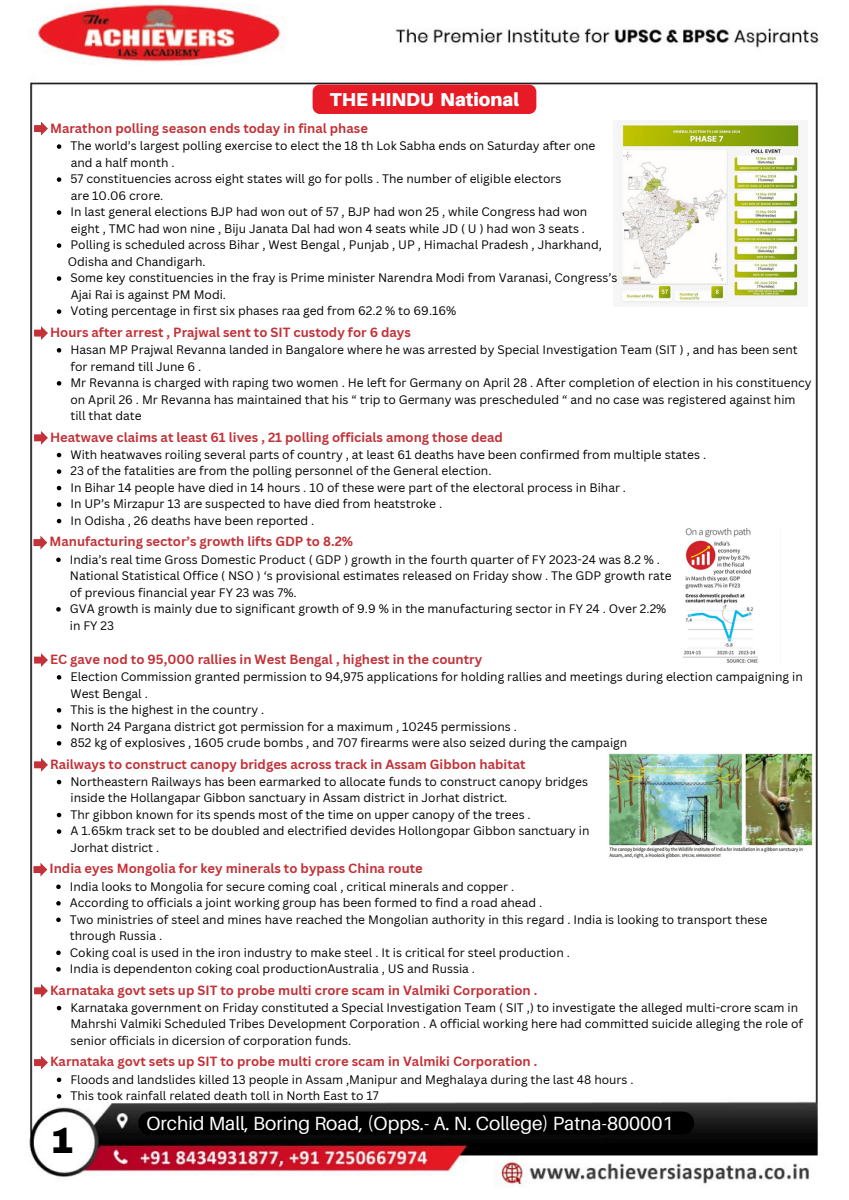
<style>
.page{position:relative;width:849px;height:1200px;background:#fff}
.page>*{position:absolute;margin:0;border:0;box-sizing:border-box;transform-origin:0 0}
.t1{font:900 36px "Archivo";color:#000}
.t2{font:19.1px "Aileron";color:#fff}
.t3{font:900 18.6px "Aileron";color:#fff}
.t4{font:700 13px "Canva Sans";color:#c33238}
.t5{font:12px/16.5px "Canva Sans";color:#000}
</style>
<div class="page">
<img style="left:29px;top:4px;width:790px;height:1183px">
<svg style="left:34px;top:122px;width:14px;height:14px"></svg>
<svg style="left:34px;top:326px;width:14px;height:14px"></svg>
<img style="left:613px;top:121px;width:194px;height:186px">
<svg style="left:34px;top:431px;width:14px;height:14px"></svg>
<svg style="left:33px;top:536px;width:14px;height:14px"></svg>
<img style="left:681px;top:527px;width:99px;height:138px">
<svg style="left:34px;top:653px;width:14px;height:14px"></svg>
<svg style="left:34px;top:758px;width:14px;height:14px"></svg>
<img style="left:605px;top:751px;width:207px;height:111px">
<svg style="left:57px;top:144px;width:4px;height:5px"></svg>
<svg style="left:57px;top:177px;width:4px;height:5px"></svg>
<svg style="left:57px;top:210px;width:4px;height:5px"></svg>
<svg style="left:57px;top:243px;width:4px;height:5px"></svg>
<svg style="left:57px;top:276px;width:4px;height:5px"></svg>
<svg style="left:57px;top:309px;width:4px;height:5px"></svg>
<div style="left:312px;top:85px;width:224px;height:29px;background:#e71b26"></div>
<div style="left:138px;top:1112px;width:556px;height:23px;background:#000;border-radius:12px"></div>
<svg style="left:57px;top:348px;width:4px;height:5px"></svg>
<svg style="left:57px;top:381px;width:4px;height:5px"></svg>
<svg style="left:57px;top:453px;width:4px;height:4px"></svg>
<svg style="left:57px;top:469px;width:4px;height:5px"></svg>
<svg style="left:57px;top:486px;width:4px;height:4px"></svg>
<svg style="left:57px;top:502px;width:4px;height:5px"></svg>
<svg style="left:57px;top:519px;width:4px;height:4px"></svg>
<svg style="left:56px;top:558px;width:5px;height:4px"></svg>
<svg style="left:56px;top:607px;width:5px;height:5px"></svg>
<svg style="left:57px;top:675px;width:4px;height:5px"></svg>
<svg style="left:57px;top:708px;width:4px;height:5px"></svg>
<svg style="left:57px;top:725px;width:4px;height:4px"></svg>
<svg style="left:57px;top:741px;width:4px;height:5px"></svg>
<svg style="left:57px;top:780px;width:4px;height:4px"></svg>
<svg style="left:57px;top:813px;width:4px;height:4px"></svg>
<svg style="left:57px;top:829px;width:4px;height:5px"></svg>
<svg style="left:33px;top:863px;width:14px;height:14px"></svg>
<svg style="left:56px;top:885px;width:5px;height:4px"></svg>
<svg style="left:56px;top:901px;width:5px;height:5px"></svg>
<svg style="left:56px;top:918px;width:5px;height:4px"></svg>
<svg style="left:56px;top:951px;width:5px;height:4px"></svg>
<svg style="left:56px;top:967px;width:5px;height:5px"></svg>
<svg style="left:34px;top:984px;width:14px;height:14px"></svg>
<svg style="left:57px;top:1006px;width:4px;height:4px"></svg>
<svg style="left:34px;top:1056px;width:14px;height:14px"></svg>
<svg style="left:57px;top:1078px;width:4px;height:4px"></svg>
<svg style="left:57px;top:1094px;width:4px;height:5px"></svg>
<p class="t3" style="left:330px;top:88px;width:190px">THE HINDU National</p>
<p class="t4" style="left:50px;top:119px;width:319px">Marathon polling season ends today in final phase</p>
<p class="t5" style="left:70px;top:137px;width:526px">The world’s largest polling exercise to elect the 18 th Lok Sabha ends on Saturday after one</p>
<p class="t5" style="left:71px;top:154px;width:105px">and a half month .</p>
<p class="t5" style="left:70px;top:170px;width:492px">57 constituencies across eight states will go for polls . The number of eligible electors</p>
<p class="t5" style="left:71px;top:187px;width:94px">are 10.06 crore.</p>
<p class="t5" style="left:70px;top:203px;width:518px">In last general elections BJP had won out of 57 , BJP had won 25 , while Congress had won</p>
<p class="t5" style="left:71px;top:220px;width:515px">eight , TMC had won nine , Biju Janata Dal had won 4 seats while JD ( U ) had won 3 seats .</p>
<p class="t5" style="left:70px;top:236px;width:533px">Polling is scheduled across Bihar , West Bengal , Punjab , UP , Himachal Pradesh , Jharkhand,</p>
<p class="t5" style="left:68px;top:253px;width:139px">Odisha and Chandigarh.</p>
<p class="t5" style="left:70px;top:269px;width:548px">Some key constituencies in the fray is Prime minister Narendra Modi from Varanasi, Congress’s</p>
<p class="t5" style="left:71px;top:286px;width:157px">Ajai Rai is against PM Modi.</p>
<h3 class="t5" style="left:70px;top:302px;width:387px">Voting percentage in first six phases raa ged from 62.2 % to 69.16%</h3>
<p class="t4" style="left:50px;top:323px;width:362px">Hours after arrest , Prajwal sent to SIT custody for 6 days</p>
<p class="t5" style="left:70px;top:341px;width:728px">Hasan MP Prajwal Revanna landed in Bangalore where he was arrested by Special Investigation Team (SIT ) , and has been sent for remand till June 6 .</p>
<p class="t5" style="left:70px;top:374px;width:742px">Mr Revanna is charged with raping two women . He left for Germany on April 28 . After completion of election in his constituency on April 26 . Mr Revanna has maintained that his “ trip to Germany was prescheduled “ and no case was registered against him till that date</p>
<p class="t4" style="left:50px;top:428px;width:454px">Heatwave claims at least 61 lives , 21 polling officials among those dead</p>
<p class="t5" style="left:70px;top:446px;width:637px">With heatwaves roiling several parts of country , at least 61 deaths have been confirmed from multiple states .</p>
<p class="t5" style="left:70px;top:462px;width:422px">23 of the fatalities are from the polling personnel of the General election.</p>
<h3 class="t5" style="left:70px;top:479px;width:557px">In Bihar 14 people have died in 14 hours . 10 of these were part of the electoral process in Bihar .</h3>
<p class="t5" style="left:70px;top:495px;width:373px">In UP’s Mirzapur 13 are suspected to have died from heatstroke .</p>
<p class="t5" style="left:70px;top:512px;width:245px">In Odisha , 26 deaths have been reported .</p>
<h3 class="t4" style="left:49px;top:532px;width:305px">Manufacturing sector’s growth lifts GDP to 8.2%</h3>
<p class="t5" style="left:70px;top:551px;width:603px">India’s real time Gross Domestic Product ( GDP ) growth in the fourth quarter of FY 2023-24 was 8.2 % .<br>National Statistical Office ( NSO ) ‘s provisional estimates released on Friday show . The GDP growth rate of previous financial year FY 23 was 7%.</p>
<p class="t5" style="left:70px;top:600px;width:598px">GVA growth is mainly due to significant growth of 9.9 % in the manufacturing sector in FY 24 . Over 2.2% in FY 23</p>
<p class="t4" style="left:50px;top:650px;width:433px">EC gave nod to 95,000 rallies in West Bengal , highest in the country</p>
<p class="t5" style="left:70px;top:668px;width:733px">Election Commission granted permission to 94,975 applications for holding rallies and meetings during election campaigning in<br>West Bengal .</p>
<p class="t5" style="left:70px;top:701px;width:195px">This is the highest in the country .</p>
<h3 class="t5" style="left:70px;top:718px;width:448px">North 24 Pargana district got permission for a maximum , 10245 permissions .</h3>
<p class="t5" style="left:70px;top:734px;width:558px">852 kg of explosives , 1605 crude bombs , and 707 firearms were also seized during the campaign</p>
<p class="t4" style="left:50px;top:755px;width:477px">Railways to construct canopy bridges across track in Assam Gibbon habitat</p>
<p class="t5" style="left:70px;top:773px;width:519px">Northeastern Railways has been earmarked to allocate funds to construct canopy bridges inside the Hollangapar Gibbon sanctuary in Assam district in Jorhat district.</p>
<h3 class="t5" style="left:70px;top:806px;width:461px">Thr gibbon known for its spends most of the time on upper canopy of the trees .</h3>
<p class="t5" style="left:70px;top:822px;width:520px">A 1.65km track set to be doubled and electrified devides Hollongopar Gibbon sanctuary in<br>Jorhat district .</p>
<p class="t4" style="left:49px;top:859px;width:375px">India eyes Mongolia for key minerals to bypass China route</p>
<p class="t5" style="left:70px;top:878px;width:446px">India looks to Mongolia for secure coming coal , critical minerals and copper .</p>
<p class="t5" style="left:70px;top:894px;width:474px">According to officials a joint working group has been formed to find a road ahead .</p>
<p class="t5" style="left:70px;top:911px;width:698px">Two ministries of steel and mines have reached the Mongolian authority in this regard . India is looking to transport these through Russia .</p>
<h3 class="t5" style="left:70px;top:944px;width:501px">Coking coal is used in the iron industry to make steel . It is critical for steel production .</h3>
<p class="t5" style="left:70px;top:960px;width:406px">India is dependenton coking coal productionAustralia , US and Russia .</p>
<h3 class="t4" style="left:50px;top:981px;width:488px">Karnataka govt sets up SIT to probe multi crore scam in Valmiki Corporation .</h3>
<p class="t5" style="left:70px;top:999px;width:733px">Karnataka government on Friday constituted a Special Investigation Team ( SIT ,) to investigate the alleged multi-crore scam in<br>Mahrshi Valmiki Scheduled Tribes Development Corporation . A official working here had committed suicide alleging the role of senior officials in dicersion of corporation funds.</p>
<p class="t4" style="left:50px;top:1052px;width:488px">Karnataka govt sets up SIT to probe multi crore scam in Valmiki Corporation .</p>
<p class="t5" style="left:70px;top:1071px;width:564px">Floods and landslides killed 13 people in Assam ,Manipur and Meghalaya during the last 48 hours .</p>
<h2 class="t5" style="left:70px;top:1087px;width:309px">This took rainfall related death toll in North East to 17</h2>
<h3 class="t1" style="left:50px;top:1122px;width:26px">1</h3>
<p class="t2" style="left:146px;top:1111px;width:528px">Orchid Mall, Boring Road, (Opps.- A. N. College) Patna-800001</p>
</div>
